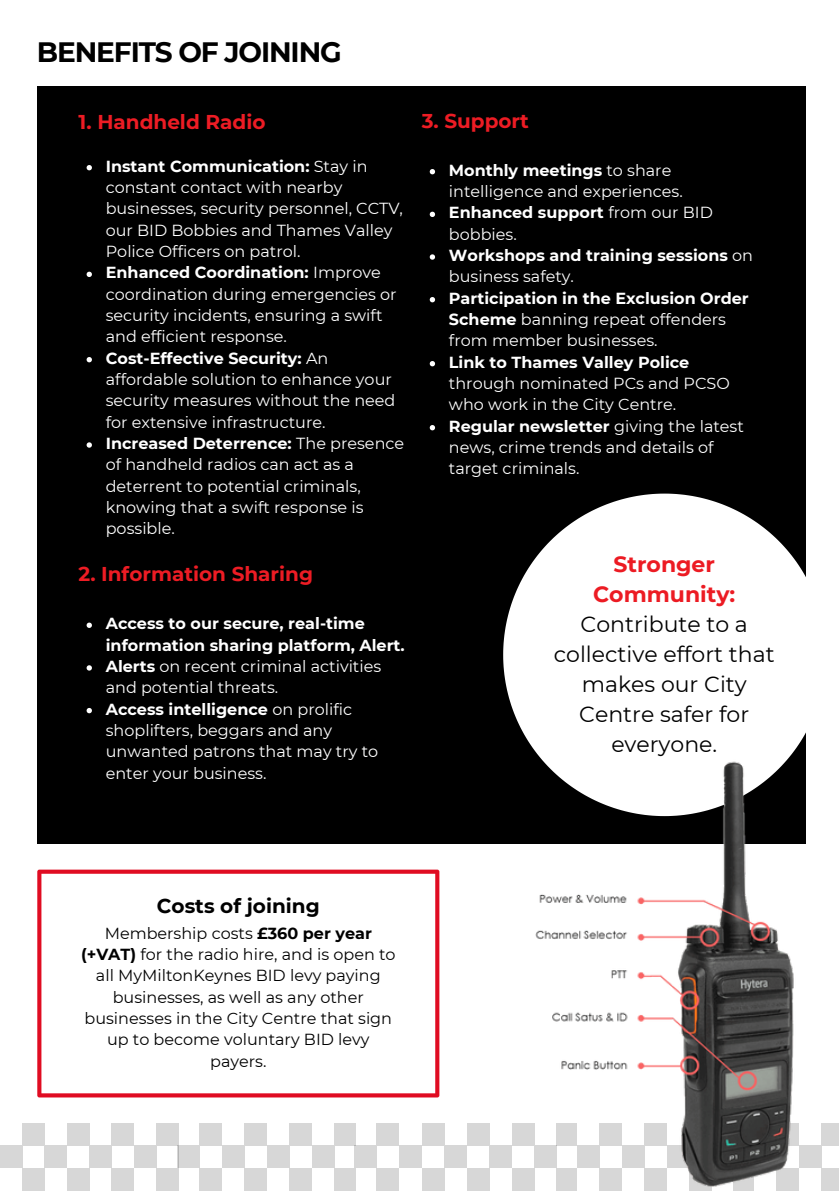
<style>
.page{position:relative;width:839px;height:1191px;background:#fff}
.page>*{position:absolute;margin:0;border:0;box-sizing:border-box;transform-origin:0 0}
.t1{font:700 28px "Montserrat";letter-spacing:-.04em;color:#000}
.t2{font:22px/30px "Montserrat";color:#000;text-align:center}
.t3{font:700 20px "Montserrat";color:#ed1c24}
.t4{font:700 20px "Montserrat";color:#000}
.t5{font:16px/21.4px "Montserrat";color:#fff}
.t6{font:16px/21.4px "Montserrat";color:#000;text-align:center}
.t7{font:700 16px/21.4px "Montserrat";color:#fff}
.s1{font-weight:700}
.s2{font-weight:400}
.s3{font-weight:700;color:#ec1b23}
</style>
<div class="page">
<div style="left:22px;top:1168px;width:23px;height:22px;background:#d7d7d7"></div>
<div style="left:45px;top:1146px;width:22px;height:22px;background:#d7d7d7"></div>
<div style="left:67px;top:1168px;width:22px;height:22px;background:#d7d7d7"></div>
<div style="left:89px;top:1146px;width:23px;height:22px;background:#d7d7d7"></div>
<div style="left:112px;top:1168px;width:22px;height:22px;background:#d7d7d7"></div>
<div style="left:134px;top:1146px;width:22px;height:22px;background:#d7d7d7"></div>
<div style="left:0;top:1146px;width:22px;height:22px;background:#d7d7d7"></div>
<div style="left:156px;top:1168px;width:23px;height:22px;background:#d7d7d7"></div>
<div style="left:22px;top:1123px;width:23px;height:23px;background:#d7d7d7"></div>
<div style="left:67px;top:1123px;width:22px;height:23px;background:#d7d7d7"></div>
<div style="left:112px;top:1123px;width:22px;height:23px;background:#d7d7d7"></div>
<div style="left:156px;top:1123px;width:23px;height:23px;background:#d7d7d7"></div>
<div style="left:200px;top:1168px;width:22px;height:23px;background:#d7d7d7"></div>
<div style="left:222px;top:1146px;width:23px;height:22px;background:#d7d7d7"></div>
<div style="left:245px;top:1168px;width:22px;height:23px;background:#d7d7d7"></div>
<div style="left:267px;top:1146px;width:23px;height:22px;background:#d7d7d7"></div>
<div style="left:290px;top:1168px;width:22px;height:23px;background:#d7d7d7"></div>
<div style="left:312px;top:1146px;width:23px;height:22px;background:#d7d7d7"></div>
<div style="left:177px;top:1146px;width:23px;height:22px;background:#d7d7d7"></div>
<div style="left:335px;top:1168px;width:21px;height:23px;background:#d7d7d7"></div>
<div style="left:200px;top:1123px;width:22px;height:23px;background:#d7d7d7"></div>
<div style="left:245px;top:1123px;width:22px;height:23px;background:#d7d7d7"></div>
<div style="left:290px;top:1123px;width:22px;height:23px;background:#d7d7d7"></div>
<div style="left:335px;top:1123px;width:21px;height:23px;background:#d7d7d7"></div>
<div style="left:376px;top:1168px;width:23px;height:23px;background:#d7d7d7"></div>
<div style="left:399px;top:1146px;width:22px;height:22px;background:#d7d7d7"></div>
<div style="left:421px;top:1168px;width:23px;height:23px;background:#d7d7d7"></div>
<div style="left:444px;top:1146px;width:22px;height:22px;background:#d7d7d7"></div>
<div style="left:467px;top:1168px;width:22px;height:23px;background:#d7d7d7"></div>
<div style="left:489px;top:1146px;width:22px;height:22px;background:#d7d7d7"></div>
<div style="left:354px;top:1146px;width:22px;height:22px;background:#d7d7d7"></div>
<div style="left:511px;top:1168px;width:23px;height:23px;background:#d7d7d7"></div>
<div style="left:376px;top:1123px;width:23px;height:23px;background:#d7d7d7"></div>
<div style="left:421px;top:1123px;width:23px;height:23px;background:#d7d7d7"></div>
<div style="left:467px;top:1123px;width:22px;height:23px;background:#d7d7d7"></div>
<div style="left:511px;top:1123px;width:23px;height:23px;background:#d7d7d7"></div>
<div style="left:556px;top:1168px;width:21px;height:23px;background:#d7d7d7"></div>
<div style="left:599px;top:1168px;width:23px;height:23px;background:#d7d7d7"></div>
<div style="left:644px;top:1168px;width:23px;height:23px;background:#d7d7d7"></div>
<div style="left:689px;top:1168px;width:23px;height:23px;background:#d7d7d7"></div>
<div style="left:733px;top:1168px;width:21px;height:23px;background:#d7d7d7"></div>
<div style="left:776px;top:1168px;width:23px;height:23px;background:#d7d7d7"></div>
<div style="left:799px;top:1146px;width:22px;height:22px;background:#d7d7d7"></div>
<div style="left:821px;top:1168px;width:17px;height:23px;background:#d7d7d7"></div>
<div style="left:821px;top:1123px;width:17px;height:23px;background:#d7d7d7"></div>
<div style="left:37px;top:87px;width:768px;height:757px;background:#000"></div>
<svg style="left:503px;top:494px;width:303px;height:322px;background:#dadada"></svg>
<img style="left:524px;top:757px;width:280px;height:432px">
<svg style="left:37px;top:870px;width:402px;height:227px"></svg>
<svg style="left:87px;top:165px;width:5px;height:5px"></svg>
<svg style="left:87px;top:272px;width:5px;height:5px"></svg>
<svg style="left:87px;top:357px;width:5px;height:5px"></svg>
<svg style="left:87px;top:442px;width:5px;height:6px"></svg>
<svg style="left:87px;top:623px;width:5px;height:5px"></svg>
<svg style="left:87px;top:665px;width:5px;height:6px"></svg>
<svg style="left:87px;top:708px;width:5px;height:5px"></svg>
<svg style="left:429px;top:169px;width:6px;height:5px"></svg>
<svg style="left:429px;top:212px;width:6px;height:5px"></svg>
<svg style="left:429px;top:254px;width:6px;height:6px"></svg>
<svg style="left:429px;top:297px;width:6px;height:5px"></svg>
<svg style="left:429px;top:361px;width:6px;height:5px"></svg>
<svg style="left:429px;top:425px;width:6px;height:5px"></svg>
<h2 class="t1" style="left:37px;top:35px;width:306px">BENEFITS OF JOINING</h2>
<p class="t3" style="left:79px;top:110px;width:188px">1. Handheld Radio</p>
<p class="t5" style="left:106px;top:155px;width:299px"><span class="s1">Instant Communication:</span> Stay in constant contact with nearby businesses, security personnel, CCTV, our BID Bobbies and Thames Valley<br>Police Officers on patrol.</p>
<p class="t5" style="left:106px;top:262px;width:292px"><span class="s1">Enhanced Coordination:</span> Improve coordination during emergencies or security incidents, ensuring a swift and efficient response.</p>
<p class="t5" style="left:106px;top:347px;width:291px"><span class="s1">Cost-Effective Security:</span> An affordable solution to enhance your security measures without the need for extensive infrastructure.</p>
<h2 class="t5" style="left:106px;top:433px;width:300px"><span class="s1">Increased Deterrence:</span> The presence of handheld radios can act as a deterrent to potential criminals, knowing that a swift response is possible.</h2>
<p class="t3" style="left:79px;top:562px;width:236px">2. Information Sharing</p>
<p class="t7" style="left:106px;top:613px;width:300px">Access to our secure, real-time information sharing platform, Alert.</p>
<p class="t5" style="left:106px;top:656px;width:277px"><span class="s1">Alerts</span> on recent criminal activities and potential threats.</p>
<h2 class="t5" style="left:106px;top:698px;width:274px"><span class="s1">Access intelligence</span> on prolific shoplifters, beggars and any unwanted patrons that may try to enter your business.</h2>
<p class="t3" style="left:421px;top:108px;width:109px">3. Support</p>
<p class="t5" style="left:449px;top:159px;width:235px"><span class="s1">Monthly meetings</span> to share intelligence and experiences.</p>
<p class="t5" style="left:449px;top:202px;width:265px"><span class="s1">Enhanced support</span> from our BID bobbies.</p>
<p class="t7" style="left:449px;top:245px;width:305px">Workshops and training sessions <span class="s2">on business safety.</span></p>
<p class="t5" style="left:449px;top:287px;width:301px"><span class="s1">Participation in the Exclusion Order<br>Scheme</span> banning repeat offenders from member businesses.</p>
<p class="t5" style="left:449px;top:351px;width:282px"><span class="s1">Link to Thames Valley Police </span>through nominated PCs and PCSO who work in the City Centre.</p>
<p class="t5" style="left:449px;top:415px;width:296px"><span class="s1">Regular newsletter</span> giving the latest news, crime trends and details of target criminals.</p>
<h3 class="t2" style="left:554px;top:549px;width:222px"><span class="s3">Stronger<br>Community:<br></span>Contribute to a collective effort that makes our City<br>Centre safer for everyone.</h3>
<p class="t4" style="left:157px;top:893px;width:164px">Costs of joining</p>
<p class="t6" style="left:81px;top:922px;width:316px">Membership costs <span class="s1">£360 per year (+VAT)</span> for the radio hire, and is open to all MyMiltonKeynes BID levy paying businesses, as well as any other businesses in the City Centre that sign up to become voluntary BID levy payers.</p>
</div>
